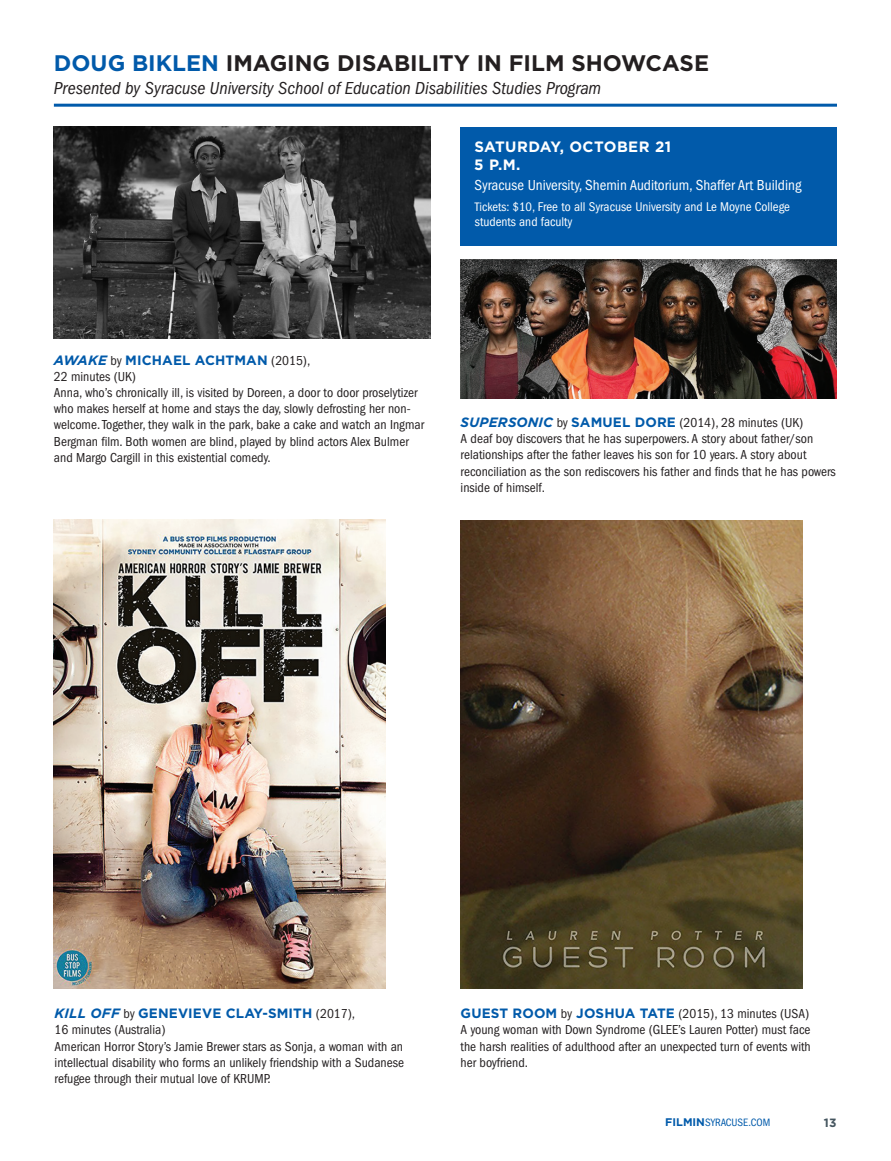
<style>
.page{position:relative;width:891px;height:1161px;background:#fff}
.page>*{position:absolute;margin:0;border:0;box-sizing:border-box;transform-origin:0 0}
.t1{font:700 22.5px "Gotham";color:#231f20}
.t2{font:italic condensed 18px "ITC Franklin Gothic Std";color:#231f20}
.t3{font:condensed 15px "ITC Franklin Gothic Std";color:#fff}
.t4{font:700 15px/18px "Gotham";letter-spacing:.03em;color:#fff}
.t5{font:condensed 13.5px/16.2px "ITC Franklin Gothic Std";color:#231f20}
.t6{font:700 13.5px "Gotham";letter-spacing:.01em;color:#015aaa}
.t7{font:condensed 13.2px/15px "ITC Franklin Gothic Std";color:#fff}
.t8{font:700 12px "Gotham";color:#45555f}
.t9{font:condensed 11.1px "ITC Franklin Gothic Std";color:#015aaa}
.s1{color:#015aaa}
.s2{font-size:12.75px}
.s3{font-style:italic}
.s4{font-family:"ITC Franklin Gothic Std";font-weight:400;font-stretch:condensed;color:#231f20}
.s5{font-family:"Gotham";font-weight:700;font-style:italic;font-stretch:normal;color:#015aaa}
.s6{font-family:"Gotham";font-weight:700;font-stretch:normal;color:#015aaa}
.s7{font-family:"Gotham";font-weight:700;font-stretch:normal}
</style>
<div class="page">
<hr style="left:54px;top:104px;width:783px;height:3px;background:#015aaa">
<div style="left:461px;top:127px;width:376px;height:118px;background:#015aaa"></div>
<img style="left:54px;top:127px;width:376px;height:211px">
<img style="left:54px;top:520px;width:331px;height:469px">
<img style="left:461px;top:260px;width:376px;height:139px">
<img style="left:461px;top:521px;width:341px;height:468px">
<h1 class="t1" style="left:54px;top:48px;width:657px"><span class="s1">DOUG BIKLEN</span> IMAGING DISABILITY IN FILM SHOWCASE</h1>
<h2 class="t2" style="left:54px;top:78px;width:549px">Presented by Syracuse University School of Education Disabilities Studies Program</h2>
<p class="t4" style="left:474px;top:138px;width:198px">SATURDAY, OCTOBER 21<br>5 P.M.</p>
<p class="t3" style="left:474px;top:176px;width:328px">Syracuse University, Shemin Auditorium, Shaffer Art Building</p>
<p class="t7" style="left:475px;top:200px;width:317px"><span class="s2">Tickets: $10,</span> Free to all Syracuse University and Le Moyne College students and faculty</p>
<p class="t6" style="left:54px;top:351px;width:258px"><span class="s3">AWAKE</span> <span class="s4">by</span> MICHAEL ACHTMAN <span class="s4">(2015),</span></p>
<p class="t5" style="left:54px;top:368px;width:372px">22 minutes (UK)<br>Anna, who’s chronically ill, is visited by Doreen, a door to door proselytizer who makes herself at home and stays the day, slowly defrosting her non&shy;welcome. Together, they walk in the park, bake a cake and watch an Ingmar Bergman film. Both women are blind, played by blind actors Alex Bulmer and Margo Cargill in this existential comedy.</p>
<p class="t5" style="left:461px;top:414px;width:377px"><span class="s5">SUPERSONIC</span> by <span class="s6">SAMUEL DORE</span> (2014), 28 minutes (UK)<br>A deaf boy discovers that he has superpowers. A story about father/son relationships after the father leaves his son for 10 years. A story about reconciliation as the son rediscovers his father and finds that he has powers inside of himself.</p>
<p class="t6" style="left:55px;top:1004px;width:302px"><span class="s3">KILL OFF</span> <span class="s4">by</span> GENEVIEVE CLAY-SMITH <span class="s4">(2017),</span></p>
<p class="t5" style="left:55px;top:1022px;width:351px">16 minutes (Australia)<br>American Horror Story’s Jamie Brewer stars as Sonja, a woman with an intellectual disability who forms an unlikely friendship with a Sudanese refugee through their mutual love of KRUMP.</p>
<p class="t5" style="left:461px;top:1006px;width:352px;text-align:justify"><span class="s6">GUEST ROOM</span> by <span class="s6">JOSHUA TATE</span> (2015), 13 minutes (USA)<br>A young woman with Down Syndrome (GLEE’s Lauren Potter) must face the harsh realities of adulthood after an unexpected turn of events with her boyfriend.</p>
<p class="t9" style="left:665px;top:1116px;width:107px"><span class="s7">FILMIN</span>SYRACUSE.COM</p>
<p class="t8" style="left:824px;top:1115px;width:14px">13</p>
</div>
